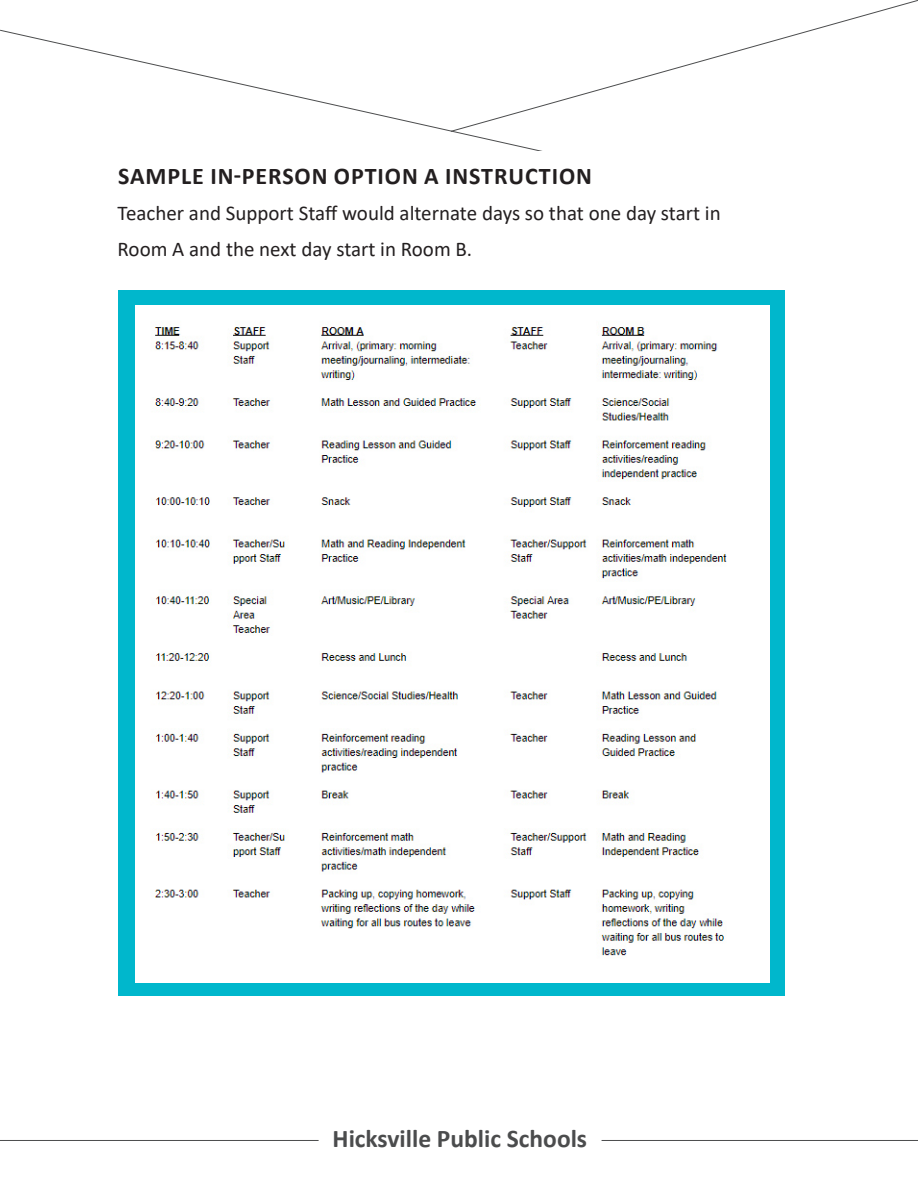
<style>
.page{position:relative;width:918px;height:1188px;background:#fff}
.page>*{position:absolute;margin:0;border:0;box-sizing:border-box;transform-origin:0 0}
.t1{font:700 25.5px "Calibri";color:#4b4c4d}
.t2{font:700 24px "Calibri";letter-spacing:.04em;color:#231f20}
.t3{font:21px/36px "Calibri";color:#231f20}
</style>
<div class="page">
<hr style="left:0;top:1140px;width:319px;height:1px;background:#4b4c4d">
<hr style="left:602px;top:1140px;width:316px;height:1px;background:#4b4c4d">
<svg style="left:0;top:29px;width:818px;height:122px"></svg>
<div style="left:118px;top:291px;width:667px;height:705px;background:#00b7cc"></div>
<img style="left:135px;top:305px;width:635px;height:677px">
<p class="t2" style="left:118px;top:159px;width:475px">SAMPLE IN-PERSON OPTION A INSTRUCTION</p>
<p class="t3" style="left:118px;top:195px;width:605px">Teacher and Support Staff would alternate days so that one day start in<br>Room A and the next day start in Room B.</p>
<p class="t1" style="left:333px;top:1120px;width:256px">Hicksville Public Schools</p>
</div>
